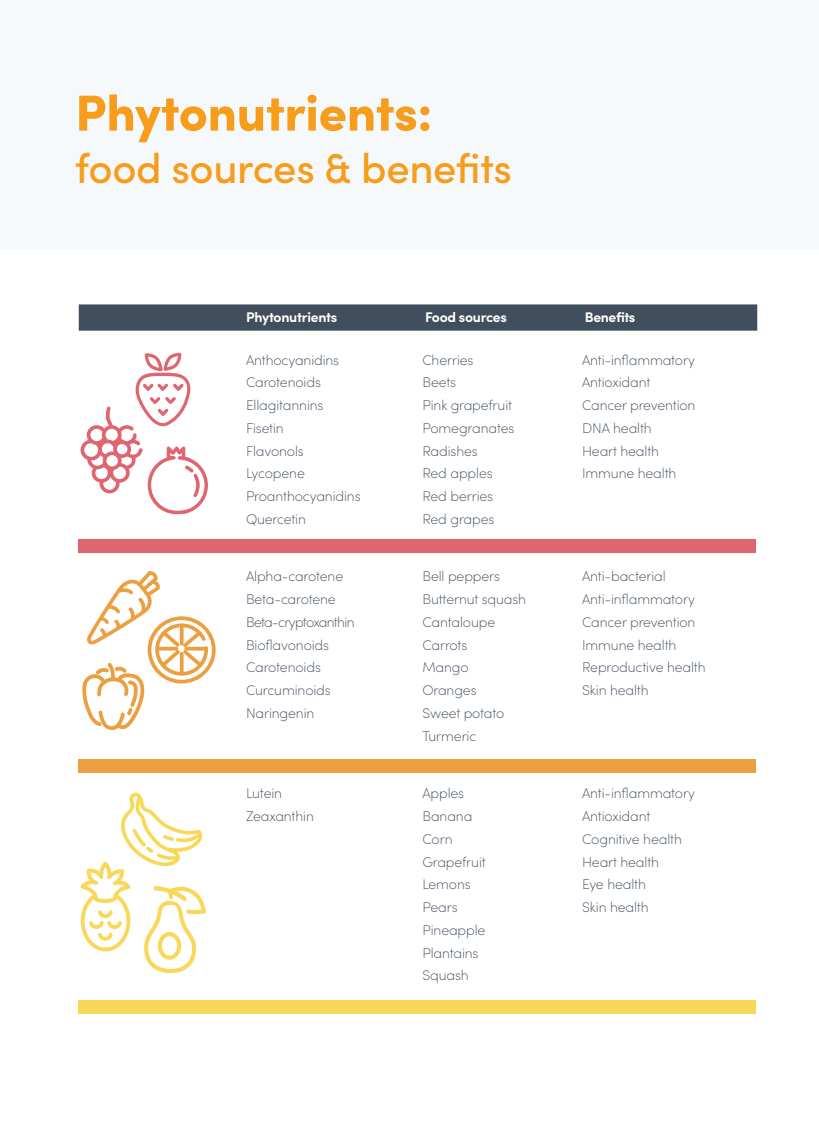
<style>
.page{position:relative;width:819px;height:1134px;background:#fff}
.page>*{position:absolute;margin:0;border:0;box-sizing:border-box;transform-origin:0 0}
.t1{font:900 50.75px "Sofia Pro";letter-spacing:-.01em;color:#f89c1c}
.t2{font:500 42px "Sofia Pro";letter-spacing:-.01em;color:#f89c1c}
.Chart_Copy{font:200 14px "Sofia Pro";letter-spacing:-.01em;color:#404e5d}
.Chart_Copy_2_col{font:200 14px "Sofia Pro";letter-spacing:-.01em;color:#404e5d}
.Chart_Titles{font:700 14px "Sofia Pro";letter-spacing:-.02em;color:#fff}
.Chart_Copy-2{font:200 14px "Sofia Pro";letter-spacing:-.05em;color:#404e5d}
</style>
<div class="page">
<div style="left:0;top:0;width:819px;height:248px;background:#f5f9fc"></div>
<svg style="left:79px;top:304px;width:678px;height:27px;background:#455261"></svg>
<div style="left:79px;top:539px;width:677px;height:14px;background:#df6671"></div>
<div style="left:79px;top:759px;width:677px;height:14px;background:#ec9f40"></div>
<div style="left:79px;top:1000px;width:677px;height:14px;background:#f8d858"></div>
<svg style="left:80px;top:793px;width:126px;height:180px"></svg>
<svg style="left:82px;top:571px;width:134px;height:159px"></svg>
<svg style="left:81px;top:353px;width:127px;height:161px"></svg>
<p class="t1" style="left:75px;top:73px;width:359px">Phytonutrients:</p>
<p class="t2" style="left:75px;top:137px;width:438px">food sources &amp; benefits</p>
<p class="Chart_Titles" style="left:246px;top:306px;width:93px">Phytonutrients</p>
<p class="Chart_Titles" style="left:425px;top:306px;width:83px">Food sources</p>
<p class="Chart_Titles" style="left:585px;top:306px;width:52px">Benefits</p>
<p class="Chart_Copy" style="left:246px;top:350px;width:95px">Anthocyanidins</p>
<p class="Chart_Copy" style="left:246px;top:372px;width:76px">Carotenoids</p>
<p class="Chart_Copy" style="left:246px;top:395px;width:79px">Ellagitannins</p>
<p class="Chart_Copy" style="left:246px;top:418px;width:39px">Fisetin</p>
<p class="Chart_Copy" style="left:246px;top:441px;width:59px">Flavonols</p>
<p class="Chart_Copy" style="left:246px;top:463px;width:60px">Lycopene</p>
<p class="Chart_Copy" style="left:246px;top:486px;width:116px">Proanthocyanidins</p>
<p class="Chart_Copy" style="left:246px;top:509px;width:62px">Quercetin</p>
<p class="Chart_Copy_2_col" style="left:422px;top:350px;width:53px">Cherries</p>
<p class="Chart_Copy_2_col" style="left:422px;top:372px;width:35px">Beets</p>
<p class="Chart_Copy_2_col" style="left:422px;top:395px;width:91px">Pink grapefruit</p>
<p class="Chart_Copy_2_col" style="left:422px;top:418px;width:93px">Pomegranates</p>
<p class="Chart_Copy_2_col" style="left:422px;top:441px;width:57px">Radishes</p>
<p class="Chart_Copy_2_col" style="left:422px;top:463px;width:72px">Red apples</p>
<p class="Chart_Copy_2_col" style="left:422px;top:486px;width:72px">Red berries</p>
<p class="Chart_Copy_2_col" style="left:422px;top:509px;width:74px">Red grapes</p>
<p class="Chart_Copy" style="left:582px;top:350px;width:114px">Anti-inflammatory</p>
<p class="Chart_Copy" style="left:582px;top:372px;width:70px">Antioxidant</p>
<p class="Chart_Copy" style="left:582px;top:395px;width:115px">Cancer prevention</p>
<p class="Chart_Copy" style="left:582px;top:418px;width:71px">DNA health</p>
<p class="Chart_Copy" style="left:582px;top:441px;width:79px">Heart health</p>
<p class="Chart_Copy" style="left:582px;top:463px;width:96px">Immune health</p>
<p class="Chart_Copy" style="left:246px;top:566px;width:99px">Alpha-carotene</p>
<p class="Chart_Copy" style="left:246px;top:589px;width:91px">Beta-carotene</p>
<p class="Chart_Copy-2" style="left:246px;top:612px;width:110px">Beta-cryptoxanthin</p>
<p class="Chart_Copy" style="left:246px;top:635px;width:85px">Bioflavonoids</p>
<p class="Chart_Copy" style="left:246px;top:657px;width:76px">Carotenoids</p>
<p class="Chart_Copy" style="left:246px;top:680px;width:86px">Curcuminoids</p>
<p class="Chart_Copy" style="left:246px;top:703px;width:70px">Naringenin</p>
<p class="Chart_Copy" style="left:246px;top:783px;width:38px">Lutein</p>
<p class="Chart_Copy" style="left:246px;top:806px;width:69px">Zeaxanthin</p>
<p class="Chart_Copy" style="left:422px;top:566px;width:79px">Bell peppers</p>
<p class="Chart_Copy" style="left:422px;top:589px;width:105px">Butternut squash</p>
<p class="Chart_Copy" style="left:422px;top:612px;width:74px">Cantaloupe</p>
<p class="Chart_Copy" style="left:422px;top:635px;width:46px">Carrots</p>
<p class="Chart_Copy" style="left:422px;top:657px;width:48px">Mango</p>
<p class="Chart_Copy" style="left:422px;top:680px;width:56px">Oranges</p>
<p class="Chart_Copy" style="left:422px;top:703px;width:84px">Sweet potato</p>
<p class="Chart_Copy" style="left:422px;top:726px;width:55px">Turmeric</p>
<p class="Chart_Copy" style="left:422px;top:783px;width:43px">Apples</p>
<p class="Chart_Copy" style="left:422px;top:806px;width:52px">Banana</p>
<p class="Chart_Copy" style="left:422px;top:829px;width:32px">Corn</p>
<p class="Chart_Copy" style="left:422px;top:852px;width:65px">Grapefruit</p>
<p class="Chart_Copy" style="left:422px;top:874px;width:50px">Lemons</p>
<p class="Chart_Copy" style="left:422px;top:897px;width:37px">Pears</p>
<p class="Chart_Copy" style="left:422px;top:920px;width:65px">Pineapple</p>
<p class="Chart_Copy" style="left:422px;top:943px;width:58px">Plantains</p>
<p class="Chart_Copy" style="left:422px;top:965px;width:48px">Squash</p>
<p class="Chart_Copy" style="left:582px;top:566px;width:85px">Anti-bacterial</p>
<p class="Chart_Copy" style="left:582px;top:589px;width:114px">Anti-inflammatory</p>
<p class="Chart_Copy" style="left:582px;top:612px;width:115px">Cancer prevention</p>
<p class="Chart_Copy" style="left:582px;top:635px;width:96px">Immune health</p>
<p class="Chart_Copy" style="left:582px;top:657px;width:125px">Reproductive health</p>
<p class="Chart_Copy" style="left:582px;top:680px;width:68px">Skin health</p>
<p class="Chart_Copy" style="left:582px;top:783px;width:114px">Anti-inflammatory</p>
<p class="Chart_Copy" style="left:582px;top:806px;width:70px">Antioxidant</p>
<p class="Chart_Copy" style="left:582px;top:829px;width:101px">Cognitive health</p>
<p class="Chart_Copy" style="left:582px;top:852px;width:79px">Heart health</p>
<p class="Chart_Copy" style="left:582px;top:874px;width:65px">Eye health</p>
<p class="Chart_Copy" style="left:582px;top:897px;width:68px">Skin health</p>
</div>
